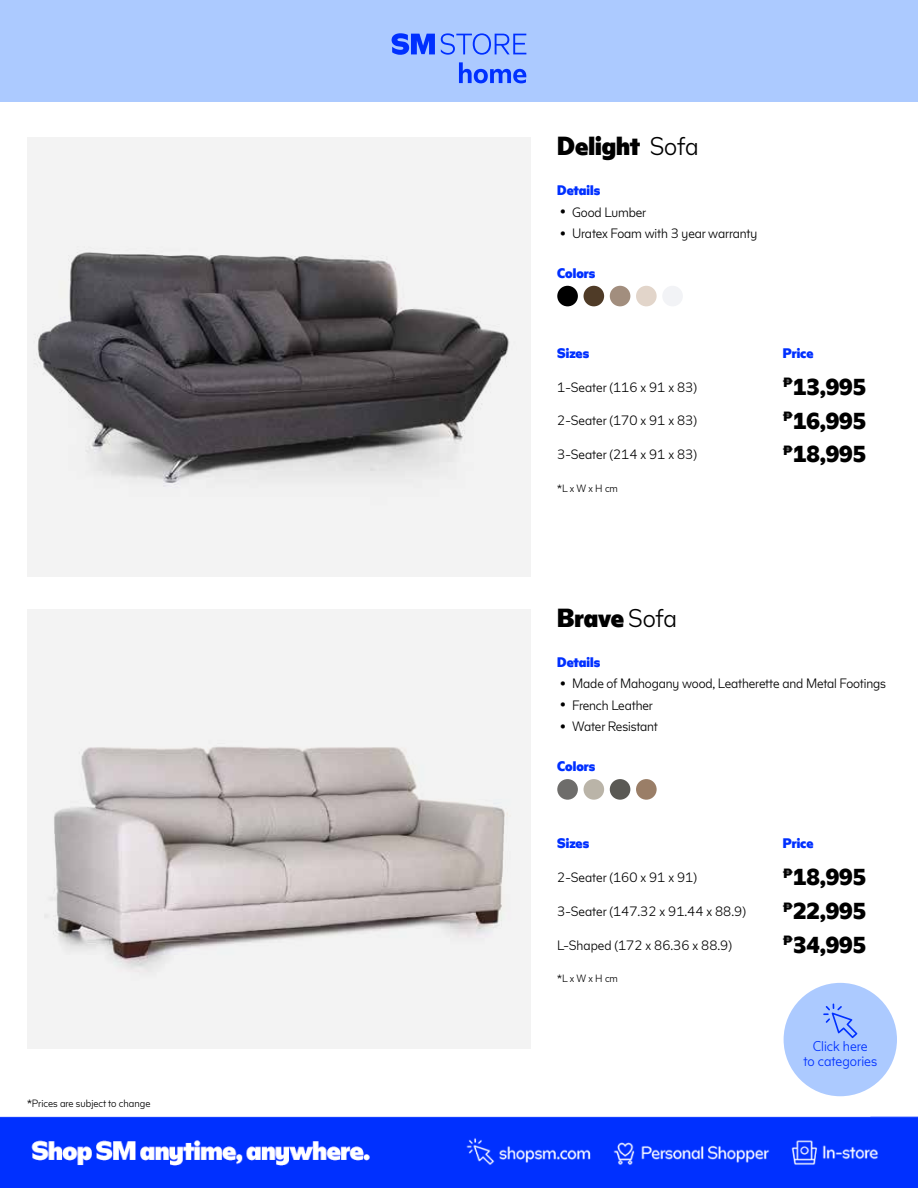
<style>
.page{position:relative;width:918px;height:1188px;background:#fff}
.page>*{position:absolute;margin:0;border:0;box-sizing:border-box;transform-origin:0 0}
.t1{font:900 25.5px "Henry Sans";color:#000}
.t2{font:900 22.5px "Henry Sans";color:#000}
.t3{font:300 14.1px/14.5px "Henry Sans";color:#0030ff;text-align:center}
.t4{font:300 13.5px "Henry Sans";letter-spacing:-.01em;color:#000}
.t5{font:900 13.5px "Henry Sans";color:#0030ff}
.t6{font:300 10.5px "Henry Sans";color:#000}
.s1{font-weight:300}
.s2{font-size:24px}
</style>
<div class="page">
<img style="left:27px;top:145px;width:503px;height:125px">
<div style="left:0;top:0;width:918px;height:102px;background:#accaff"></div>
<svg style="left:392px;top:33px;width:43px;height:22px"></svg>
<svg style="left:441px;top:33px;width:85px;height:22px"></svg>
<svg style="left:459px;top:62px;width:67px;height:21px"></svg>
<img style="left:0;top:270px;width:918px;height:918px">
<div style="left:784px;top:983px;width:113px;height:113px;background:#accaff;border-radius:50%"></div>
<svg style="left:823px;top:1004px;width:34px;height:34px"></svg>
<p class="t6" style="left:27px;top:1097px;width:125px">*Prices are subject to change</p>
<h1 class="t1" style="left:557px;top:130px;width:143px">Delight <span class="s1">Sofa</span></h1>
<p class="t5" style="left:557px;top:182px;width:44px">Details</p>
<p class="t4" style="left:559px;top:204px;width:89px"><span class="s2">•</span> Good Lumber</p>
<p class="t4" style="left:559px;top:225px;width:200px"><span class="s2">•</span> Uratex Foam with 3 year warranty</p>
<p class="t5" style="left:557px;top:264px;width:40px">Colors</p>
<p class="t5" style="left:557px;top:345px;width:33px">Sizes</p>
<p class="t5" style="left:783px;top:345px;width:32px">Price</p>
<p class="t4" style="left:557px;top:379px;width:141px">1-Seater (116 x 91 x 83)</p>
<h2 class="t2" style="left:783px;top:373px;width:85px"><sup>₱</sup>13,995</h2>
<p class="t4" style="left:557px;top:413px;width:141px">2-Seater (170 x 91 x 83)</p>
<h2 class="t2" style="left:783px;top:406px;width:85px"><sup>₱</sup>16,995</h2>
<p class="t4" style="left:557px;top:446px;width:141px">3-Seater (214 x 91 x 83)</p>
<h2 class="t2" style="left:783px;top:440px;width:85px"><sup>₱</sup>18,995</h2>
<p class="t6" style="left:557px;top:482px;width:62px">*L x W x H cm</p>
<h1 class="t1" style="left:557px;top:602px;width:121px">Brave <span class="s1">Sofa</span></h1>
<p class="t5" style="left:557px;top:653px;width:44px">Details</p>
<p class="t4" style="left:559px;top:675px;width:329px"><span class="s2">•</span> Made of Mahogany wood, Leatherette and Metal Footings</p>
<p class="t4" style="left:559px;top:697px;width:96px"><span class="s2">•</span> French Leather</p>
<p class="t4" style="left:559px;top:719px;width:101px"><span class="s2">•</span> Water Resistant</p>
<p class="t5" style="left:557px;top:758px;width:40px">Colors</p>
<p class="t5" style="left:557px;top:835px;width:33px">Sizes</p>
<p class="t5" style="left:783px;top:835px;width:32px">Price</p>
<p class="t4" style="left:557px;top:869px;width:141px">2-Seater (160 x 91 x 91)</p>
<h2 class="t2" style="left:783px;top:863px;width:85px"><sup>₱</sup>18,995</h2>
<p class="t4" style="left:557px;top:903px;width:190px">3-Seater (147.32 x 91.44 x 88.9)</p>
<h2 class="t2" style="left:783px;top:897px;width:85px"><sup>₱</sup>22,995</h2>
<p class="t4" style="left:557px;top:937px;width:176px">L-Shaped (172 x 86.36 x 88.9)</p>
<h2 class="t2" style="left:783px;top:931px;width:85px"><sup>₱</sup>34,995</h2>
<p class="t6" style="left:557px;top:972px;width:62px">*L x W x H cm</p>
<p class="t3" style="left:803px;top:1039px;width:75px">Click here<br>to categories</p>
</div>
